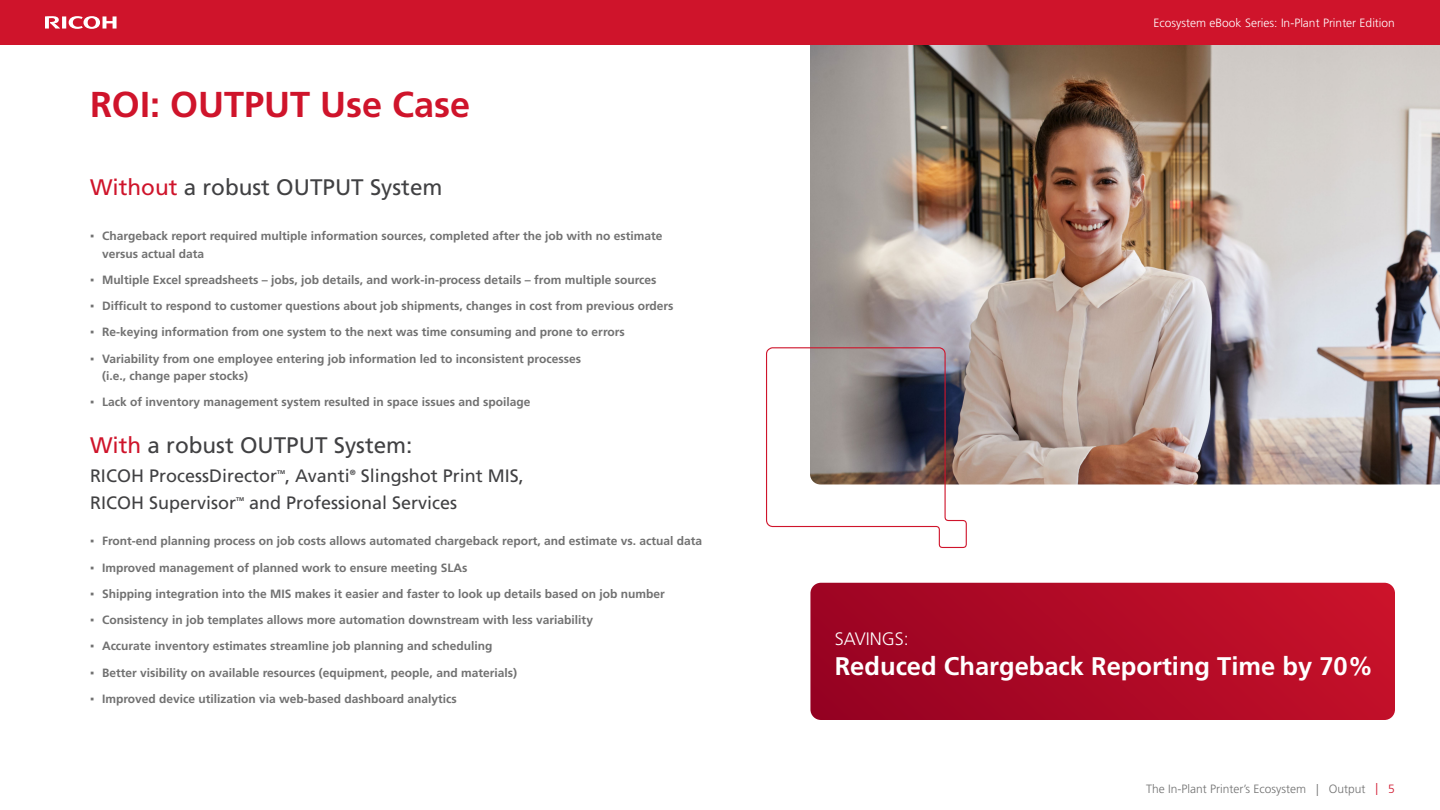
<style>
.page{position:relative;width:1440px;height:810px;background:#fff}
.page>*{position:absolute;margin:0;border:0;box-sizing:border-box;transform-origin:0 0}
.t1{font:700 36px "Frutiger LT Std";color:#cf142b}
.t2{font:700 25.5px "Frutiger LT Std";color:#fff}
.t3{font:22.5px "Frutiger LT Std";color:#414143}
.t4{font:18px "Frutiger LT Std";color:#414143}
.t5{font:300 18px "Frutiger LT Std";color:#fff}
.t6{font:700 12px/17.2px "Frutiger LT Std";color:#717171}
.t7{font:300 12px "Frutiger LT Std";color:#fff}
.t8{font:300 12px "Frutiger LT Std";color:#717171}
.t9{font:700 7.5px "Frutiger LT Std";color:#414143}
.t10{font:700 5.4px "Frutiger LT Std";color:#414143}
.s1{color:#cf142b}
.s2{font-family:"Arial Narrow";font-weight:400}
</style>
<div class="page">
<img style="left:810px;top:45px;width:630px;height:439px">
<svg style="left:766px;top:346px;width:201px;height:202px"></svg>
<svg style="left:810px;top:583px;width:585px;height:137px;background:#b00b27"></svg>
<div style="left:0;top:0;width:1440px;height:45px;background:#cf142b"></div>
<svg style="left:45px;top:16px;width:72px;height:13px"></svg>
<h1 class="t1" style="left:90px;top:83px;width:382px">ROI: OUTPUT Use Case</h1>
<h3 class="t3" style="left:90px;top:174px;width:354px"><span class="s1">Without</span> a robust OUTPUT System</h3>
<p class="t6" style="left:102px;top:228px;width:562px;text-indent:-12px"><span class="s2">▪</span> Chargeback report required multiple information sources, completed after the job with no estimate versus actual data</p>
<p class="t6" style="left:90px;top:271px;width:568px"><span class="s2">▪</span> Multiple Excel spreadsheets – jobs, job details, and work-in-process details – from multiple sources</p>
<p class="t6" style="left:90px;top:297px;width:585px"><span class="s2">▪</span> Difficult to respond to customer questions about job shipments, changes in cost from previous orders</p>
<p class="t6" style="left:90px;top:324px;width:536px"><span class="s2">▪</span> Re-keying information from one system to the next was time consuming and prone to errors</p>
<p class="t6" style="left:102px;top:350px;width:481px;text-indent:-12px"><span class="s2">▪</span> Variability from one employee entering job information led to inconsistent processes (i.e., change paper stocks)</p>
<p class="t6" style="left:90px;top:393px;width:442px"><span class="s2">▪</span> Lack of inventory management system resulted in space issues and spoilage</p>
<h3 class="t3" style="left:90px;top:432px;width:324px"><span class="s1">With</span> a robust OUTPUT System:</h3>
<h3 class="t4" style="left:90px;top:465px;width:261px">RICOH ProcessDirector , Avanti</h3>
<p class="t10" style="left:277px;top:469px;width:10px">TM</p>
<p class="t9" style="left:350px;top:468px;width:7px">®</p>
<h3 class="t4" style="left:361px;top:465px;width:165px">Slingshot Print MIS,</h3>
<h3 class="t4" style="left:90px;top:492px;width:148px">RICOH Supervisor</h3>
<p class="t10" style="left:236px;top:496px;width:10px">TM</p>
<h3 class="t4" style="left:249px;top:492px;width:210px">and Professional Services</h3>
<p class="t6" style="left:90px;top:533px;width:614px"><span class="s2">▪</span> Front-end planning process on job costs allows automated chargeback report, and estimate vs. actual data</p>
<p class="t6" style="left:90px;top:559px;width:379px"><span class="s2">▪</span> Improved management of planned work to ensure meeting SLAs</p>
<p class="t6" style="left:90px;top:585px;width:576px"><span class="s2">▪</span> Shipping integration into the MIS makes it easier and faster to look up details based on job number</p>
<p class="t6" style="left:90px;top:611px;width:505px"><span class="s2">▪</span> Consistency in job templates allows more automation downstream with less variability</p>
<p class="t6" style="left:90px;top:638px;width:404px"><span class="s2">▪</span> Accurate inventory estimates streamline job planning and scheduling</p>
<p class="t6" style="left:90px;top:664px;width:429px"><span class="s2">▪</span> Better visibility on available resources (equipment, people, and materials)</p>
<p class="t6" style="left:90px;top:690px;width:368px"><span class="s2">▪</span> Improved device utilization via web-based dashboard analytics</p>
<p class="t7" style="left:1154px;top:16px;width:243px">Ecosystem eBook Series: In-Plant Printer Edition</p>
<h3 class="t5" style="left:835px;top:628px;width:76px">SAVINGS:</h3>
<h2 class="t2" style="left:835px;top:651px;width:540px">Reduced Chargeback Reporting Time by 70%</h2>
<p class="t8" style="left:1146px;top:782px;width:250px">The In-Plant Printer’s Ecosystem | Output <span class="s1">| 5</span></p>
</div>
